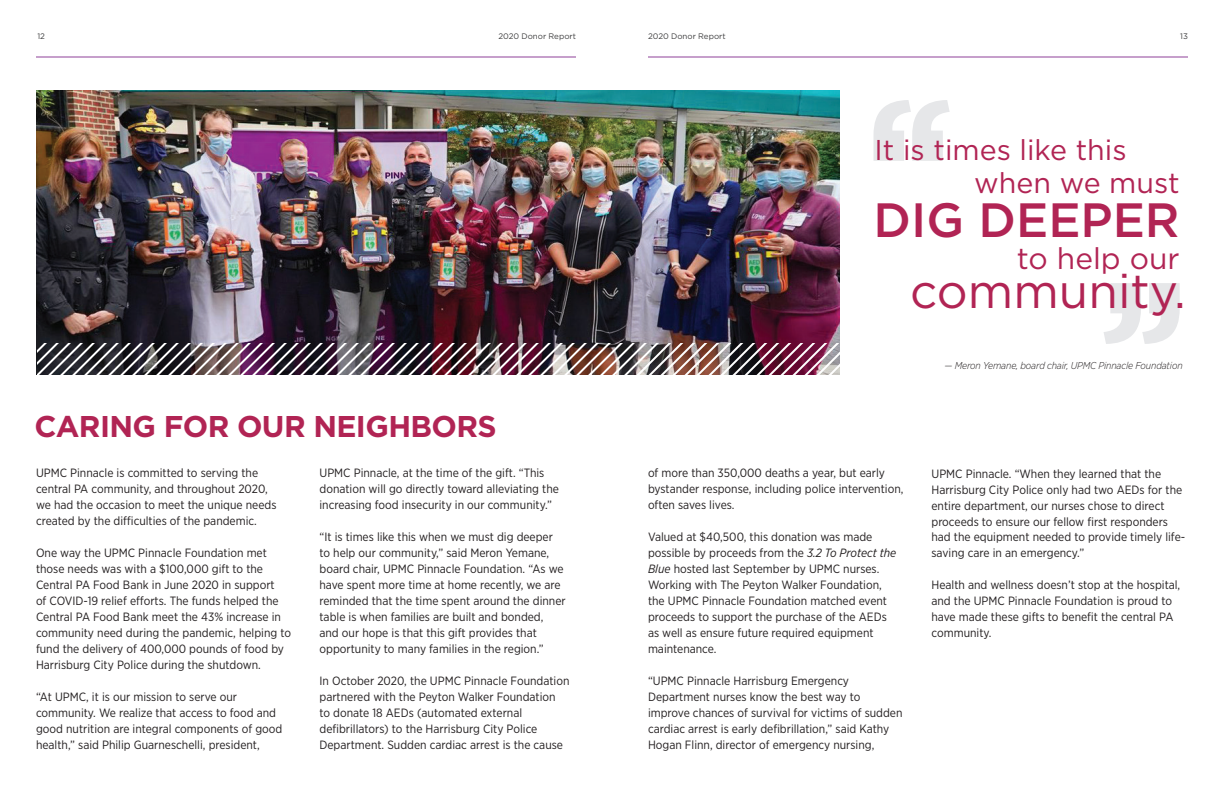
<style>
.page{position:relative;width:1224px;height:792px;background:#fff}
.page>*{position:absolute;margin:0;border:0;box-sizing:border-box;transform-origin:0 0}
.t1{font:500 48.1px "Gotham";color:#b12454}
.t2{font:47.9px "Gotham";color:#b12454}
.t3{font:700 30px "Gotham";letter-spacing:-.02em;color:#b12454}
.t4{font:29.9px "Gotham";color:#b12454}
.t5{font:28.6px/32.9px "Gotham";color:#b12454}
.t6{font:12px/16px "Gotham Narrow";color:#231f20}
.t7{font:italic 300 10px "Gotham Narrow";letter-spacing:-.01em;color:#231f20}
.t8{font:8px "Gotham";color:#3e3e3f}
.s1{font-style:italic}
</style>
<div class="page">
<hr style="left:36px;top:56px;width:540px;height:2px;background:#8f4198">
<hr style="left:648px;top:56px;width:540px;height:2px;background:#8f4198">
<img style="left:36px;top:90px;width:804px;height:285px">
<svg style="left:874px;top:100px;width:76px;height:61px"></svg>
<svg style="left:1104px;top:283px;width:76px;height:61px"></svg>
<img style="left:37px;top:344px;width:803px;height:31px">
<p class="t8" style="left:37px;top:32px;width:9px">12</p>
<p class="t8" style="left:498px;top:32px;width:79px">2020 Donor Report</p>
<p class="t8" style="left:648px;top:32px;width:79px">2020 Donor Report</p>
<p class="t8" style="left:1180px;top:32px;width:9px">13</p>
<h3 class="t5" style="left:974px;top:133px;width:207px;text-indent:-100px">It is times like this when we must</h3>
<h1 class="t1" style="left:874px;top:193px;width:308px">DIG DEEPER</h1>
<h3 class="t4" style="left:1017px;top:242px;width:164px">to help our</h3>
<h2 class="t2" style="left:910px;top:264px;width:277px">community.</h2>
<h3 class="t3" style="left:34px;top:409px;width:464px">CARING FOR OUR NEIGHBORS</h3>
<p class="t6" style="left:320px;top:464px;width:241px">UPMC Pinnacle, at the time of the gift. “This donation will go directly toward alleviating the increasing food insecurity in our community.”</p>
<p class="t6" style="left:320px;top:528px;width:248px">“It is times like this when we must dig deeper to help our community,” said Meron Yemane, board chair, UPMC Pinnacle Foundation. “As we have spent more time at home recently, we are reminded that the time spent around the dinner table is when families are built and bonded, and our hope is that this gift provides that opportunity to many families in the region.”</p>
<p class="t6" style="left:320px;top:672px;width:251px">In October 2020, the UPMC Pinnacle Foundation partnered with the Peyton Walker Foundation<br>to donate 18 AEDs (automated external defibrillators) to the Harrisburg City Police Department. Sudden cardiac arrest is the cause</p>
<p class="t6" style="left:36px;top:464px;width:242px">UPMC Pinnacle is committed to serving the central PA community, and throughout 2020, we had the occasion to meet the unique needs created by the difficulties of the pandemic.</p>
<p class="t6" style="left:36px;top:544px;width:257px">One way the UPMC Pinnacle Foundation met those needs was with a $100,000 gift to the Central PA Food Bank in June 2020 in support<br>of COVID-19 relief efforts. The funds helped the Central PA Food Bank meet the 43% increase in community need during the pandemic, helping to fund the delivery of 400,000 pounds of food by Harrisburg City Police during the shutdown.</p>
<p class="t6" style="left:36px;top:688px;width:248px">“At UPMC, it is our mission to serve our community. We realize that access to food and good nutrition are integral components of good health,” said Philip Guarneschelli, president,</p>
<p class="t7" style="left:945px;top:359px;width:240px">— Meron Yemane, board chair, UPMC Pinnacle Foundation</p>
<p class="t6" style="left:648px;top:464px;width:257px">of more than 350,000 deaths a year, but early bystander response, including police intervention, often saves lives.</p>
<p class="t6" style="left:648px;top:528px;width:250px">Valued at $40,500, this donation was made possible by proceeds from the <span class="s1">3.2 To Protect the Blue</span> hosted last September by UPMC nurses.<br>Working with The Peyton Walker Foundation, the UPMC Pinnacle Foundation matched event proceeds to support the purchase of the AEDs as well as ensure future required equipment maintenance.</p>
<p class="t6" style="left:648px;top:672px;width:256px">“UPMC Pinnacle Harrisburg Emergency Department nurses know the best way to improve chances of survival for victims of sudden cardiac arrest is early defibrillation,” said Kathy Hogan Flinn, director of emergency nursing,</p>
<p class="t6" style="left:932px;top:465px;width:255px">UPMC Pinnacle. “When they learned that the Harrisburg City Police only had two AEDs for the entire department, our nurses chose to direct proceeds to ensure our fellow first responders had the equipment needed to provide timely life&shy;saving care in an emergency.”</p>
<p class="t6" style="left:932px;top:577px;width:250px">Health and wellness doesn’t stop at the hospital, and the UPMC Pinnacle Foundation is proud to have made these gifts to benefit the central PA community.</p>
</div>
